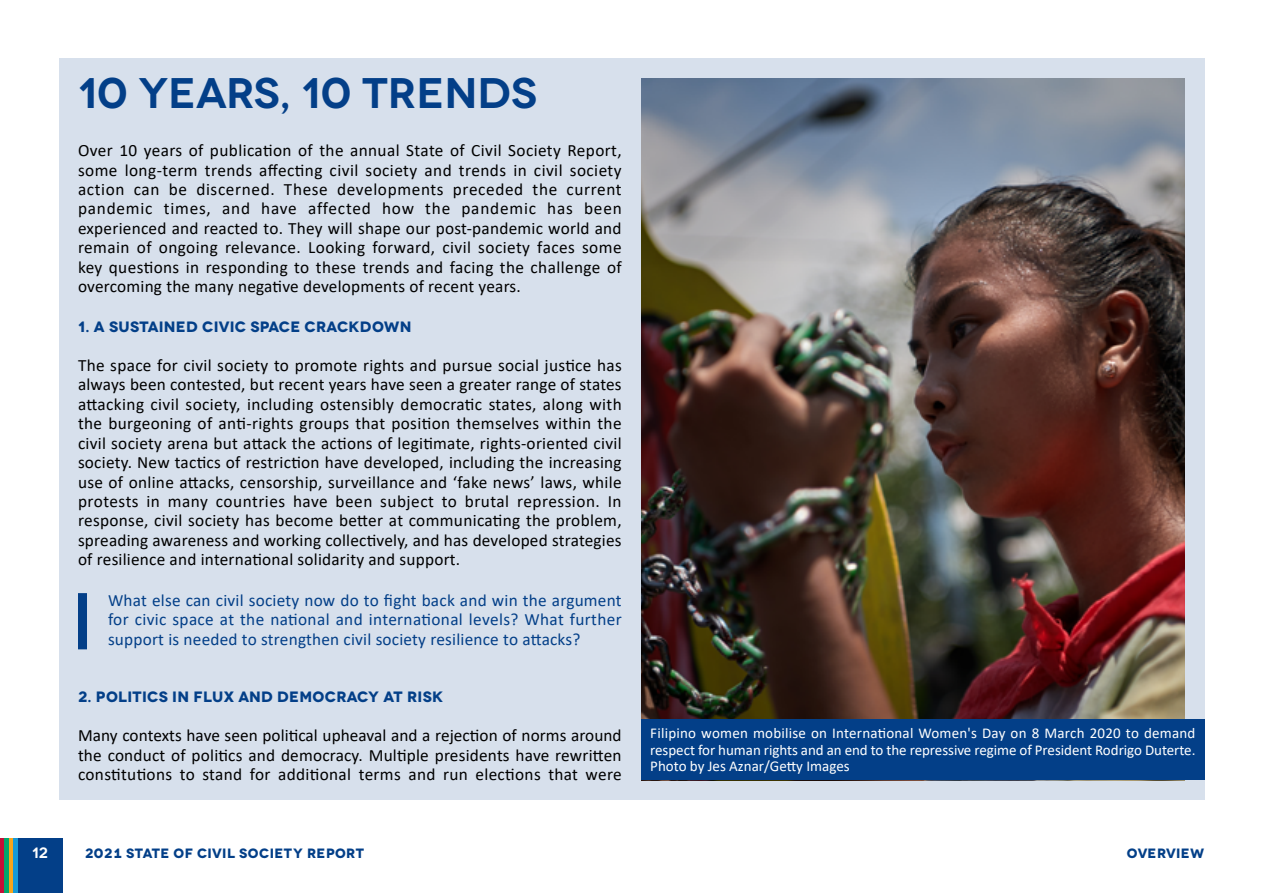
<style>
.page{position:relative;width:1263px;height:893px;background:#fff}
.page>*{position:absolute;margin:0;border:0;box-sizing:border-box;transform-origin:0 0}
.t1{font:600 42.75px "Novecentowide";color:#033f88}
.t2{font:17.25px/19.5px "Calibri";letter-spacing:.015em;color:#000;text-align:justify}
.t3{font:17.25px/19.5px "Calibri";letter-spacing:.01em;color:#033f88;text-align:justify}
.t4{font:15px/16.5px "Calibri";letter-spacing:-.005em;color:#fff;text-align:justify}
.t5{font:700 15px "Novecentowide";letter-spacing:.015em;color:#033f88}
.t6{font:600 15px "Novecentowide";color:#fff}
.t7{font:700 13.5px "Novecentowide";letter-spacing:.03em;color:#033f88}
</style>
<div class="page">
<div style="left:58px;top:58px;width:1146px;height:742px;background:#d7e0ec"></div>
<div style="left:78px;top:593px;width:9px;height:56px;background:#033f88"></div>
<img style="left:641px;top:78px;width:544px;height:641px">
<div style="left:641px;top:719px;width:563px;height:61px;background:#033f88"></div>
<div style="left:18px;top:839px;width:44px;height:54px;background:#033f88"></div>
<hr style="left:9px;top:838px;width:4px;height:55px;background:#f9a61a">
<div style="left:0;top:838px;width:5px;height:55px;background:#c40f38"></div>
<hr style="left:5px;top:838px;width:4px;height:55px;background:#00a76c">
<div style="left:13px;top:838px;width:5px;height:55px;background:#189ad6"></div>
<p class="t6" style="left:32px;top:844px;width:17px">12</p>
<h1 class="t1" style="left:78px;top:67px;width:461px">10 YEARS, 10 TRENDS</h1>
<p class="t2" style="left:78px;top:140px;width:545px">Over 10 years of publication of the annual State of Civil Society Report, some long-term trends affecting civil society and trends in civil society action can be discerned. These developments preceded the current pandemic times, and have affected how the pandemic has been experienced and reacted to. They will shape our post-pandemic world and remain of ongoing relevance. Looking forward, civil society faces some key questions in responding to these trends and facing the challenge of overcoming the many negative developments of recent years.</p>
<p class="t5" style="left:78px;top:317px;width:335px">1. A SUSTAINED CIVIC SPACE CRACKDOWN</p>
<p class="t2" style="left:78px;top:355px;width:545px">The space for civil society to promote rights and pursue social justice has always been contested, but recent years have seen a greater range of states attacking civil society, including ostensibly democratic states, along with the burgeoning of anti-rights groups that position themselves within the civil society arena but attack the actions of legitimate, rights-oriented civil society. New tactics of restriction have developed, including the increasing use of online attacks, censorship, surveillance and ‘fake news’ laws, while protests in many countries have been subject to brutal repression. In response, civil society has become better at communicating the problem, spreading awareness and working collectively, and has developed strategies of resilience and international solidarity and support.</p>
<p class="t3" style="left:108px;top:590px;width:515px">What else can civil society now do to fight back and win the argument for civic space at the national and international levels? What further support is needed to strengthen civil society resilience to attacks?</p>
<p class="t5" style="left:78px;top:687px;width:367px">2. POLITICS IN FLUX AND DEMOCRACY AT RISK</p>
<p class="t2" style="left:78px;top:725px;width:545px">Many contexts have seen political upheaval and a rejection of norms around the conduct of politics and democracy. Multiple presidents have rewritten constitutions to stand for additional terms and run elections that were</p>
<p class="t4" style="left:650px;top:724px;width:547px">Filipino women mobilise on International Women's Day on 8 March 2020 to demand respect for human rights and an end to the repressive regime of President Rodrigo Duterte.<br>Photo by Jes Aznar/Getty Images</p>
<p class="t7" style="left:85px;top:845px;width:280px">2021 STATE OF CIVIL SOCIETY REPORT</p>
<p class="t7" style="left:1127px;top:845px;width:79px">OVERVIEW</p>
</div>
